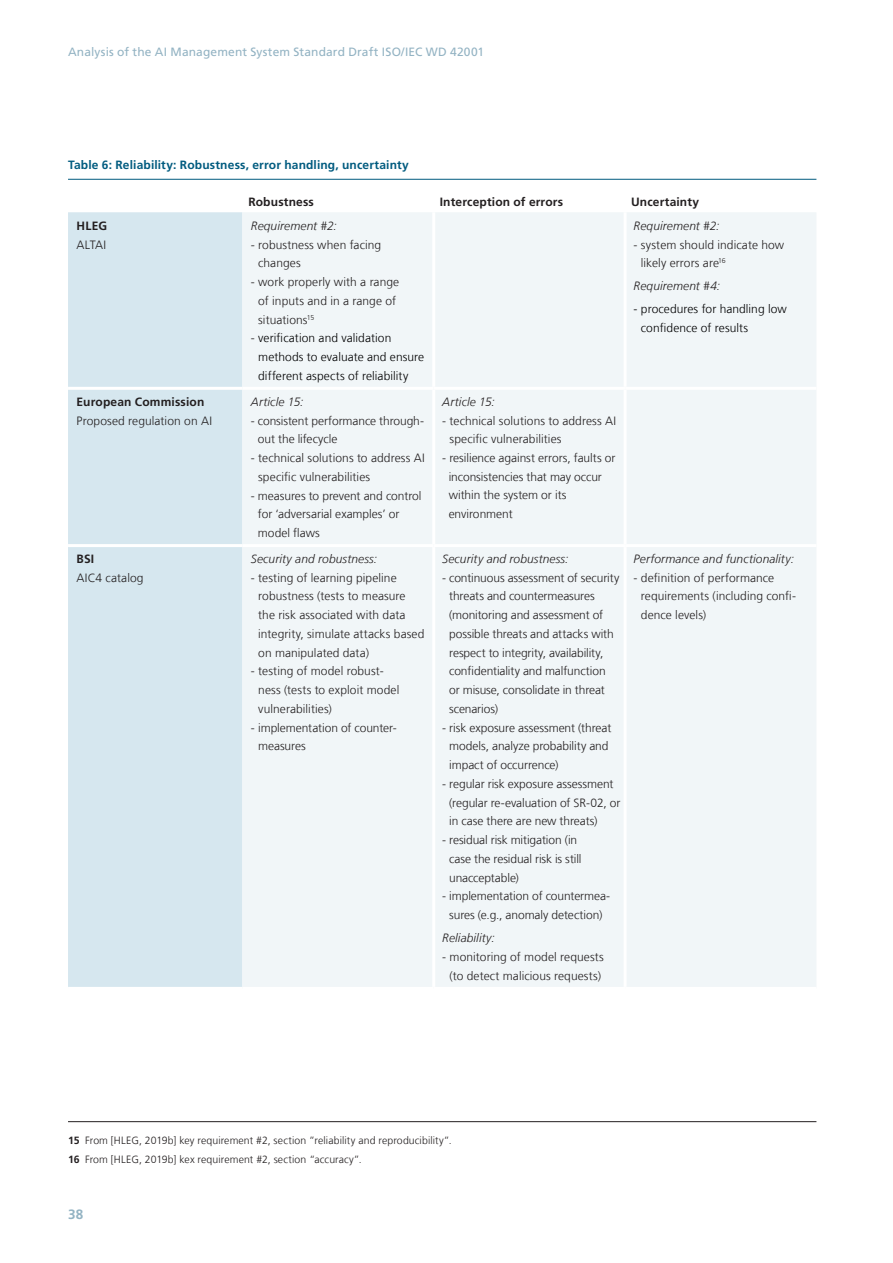
<style>
.page{position:relative;width:893px;height:1263px;background:#fff}
.page>*{position:absolute;margin:0;border:0;box-sizing:border-box;transform-origin:0 0}
.t1{font:700 13.5px "Frutiger LT Com";color:#93b3c3}
.t2{font:300 12px/18.8px "Frutiger LT Com";color:#231f20}
.t3{font:italic 300 12px "Frutiger LT Com";letter-spacing:.01em;color:#231f20}
.t4{font:300 12px/18.8px "Frutiger LT Com";letter-spacing:.005em;color:#000001}
.t5{font:700 12px "Frutiger LT Com";letter-spacing:.015em;color:#231f20}
.t6{font:12px "Frutiger LT Com";letter-spacing:.015em;color:#93b3c3}
.t7{font:700 12px "Frutiger LT Com";letter-spacing:.01em;color:#005b7f}
.t8{font:300 10.5px/18.8px "Frutiger LT Com";letter-spacing:.01em;color:#231f20}
.s1{font-style:italic}
.s2{color:#231f20}
.s3{font-weight:700}
</style>
<div class="page">
<hr style="left:68px;top:179px;width:748px;height:1px;background:#005b7f">
<div style="left:68px;top:212px;width:174px;height:775px;background:#d6e7ef"></div>
<div style="left:242px;top:212px;width:574px;height:775px;background:#f1f6f8"></div>
<hr style="left:432px;top:212px;width:3px;height:175px;background:#fff">
<hr style="left:624px;top:212px;width:3px;height:175px;background:#fff">
<hr style="left:68px;top:387px;width:174px;height:3px;background:#fff">
<hr style="left:242px;top:387px;width:192px;height:3px;background:#fff">
<hr style="left:434px;top:387px;width:191px;height:3px;background:#fff">
<hr style="left:432px;top:390px;width:3px;height:154px;background:#fff">
<hr style="left:625px;top:387px;width:191px;height:3px;background:#fff">
<hr style="left:624px;top:390px;width:3px;height:154px;background:#fff">
<hr style="left:68px;top:544px;width:174px;height:3px;background:#fff">
<hr style="left:242px;top:544px;width:192px;height:3px;background:#fff">
<hr style="left:434px;top:544px;width:191px;height:3px;background:#fff">
<hr style="left:432px;top:547px;width:3px;height:440px;background:#fff">
<hr style="left:625px;top:544px;width:191px;height:3px;background:#fff">
<hr style="left:624px;top:547px;width:3px;height:440px;background:#fff">
<hr style="left:68px;top:1121px;width:748px;height:1px;background:#231f20">
<p class="t6" style="left:68px;top:45px;width:418px">Analysis of the AI Management System Standard Draft ISO/IEC WD 42001</p>
<p class="t7" style="left:68px;top:158px;width:342px">Table 6: Reliability: Robustness, error handling, uncertainty</p>
<p class="t5" style="left:248px;top:195px;width:67px">Robustness</p>
<p class="t5" style="left:440px;top:195px;width:125px">Interception of errors</p>
<p class="t5" style="left:631px;top:195px;width:70px">Uncertainty</p>
<p class="t5" style="left:77px;top:219px;width:32px">HLEG</p>
<p class="t2" style="left:77px;top:235px;width:31px">ALTAI</p>
<p class="t3" style="left:634px;top:218px;width:87px">Requirement #2:</p>
<p class="t2" style="left:641px;top:235px;width:145px;text-indent:-7px">- system should indicate how likely errors are<sup>16</sup></p>
<p class="t3" style="left:634px;top:279px;width:88px">Requirement #4:</p>
<p class="t4" style="left:641px;top:300px;width:147px;text-indent:-7px">- procedures for handling low confidence of results</p>
<p class="t3" style="left:251px;top:218px;width:87px">Requirement #2:</p>
<p class="t2" style="left:258px;top:235px;width:124px;text-indent:-7px"><span class="s1">-</span> robustness when facing changes</p>
<p class="t2" style="left:258px;top:273px;width:143px;text-indent:-7px">- work properly with a range of inputs and in a range of situations<sup>15</sup></p>
<p class="t4" style="left:258px;top:329px;width:167px;text-indent:-7px"><span class="s2">-</span> verification and validation methods to evaluate and ensure different aspects of reliability</p>
<p class="t5" style="left:77px;top:395px;width:129px">European Commission</p>
<p class="t2" style="left:77px;top:411px;width:137px">Proposed regulation on AI</p>
<p class="t5" style="left:77px;top:552px;width:19px">BSI</p>
<p class="t2" style="left:77px;top:568px;width:69px">AIC4 catalog</p>
<p class="t3" style="left:251px;top:394px;width:54px">Article 15:</p>
<p class="t2" style="left:258px;top:411px;width:168px;text-indent:-7px">- consistent performance through&shy;out the lifecycle</p>
<p class="t2" style="left:258px;top:449px;width:168px;text-indent:-7px">- technical solutions to address AI specific vulnerabilities</p>
<p class="t2" style="left:258px;top:486px;width:165px;text-indent:-7px">- measures to prevent and control for ‘adversarial examples’ or model flaws</p>
<p class="t3" style="left:251px;top:552px;width:128px">Security and robustness:</p>
<p class="t2" style="left:258px;top:568px;width:168px;text-indent:-7px">- testing of learning pipeline robustness (tests to measure the risk associated with data integrity, simulate attacks based on manipulated data)</p>
<p class="t2" style="left:258px;top:662px;width:143px;text-indent:-7px">- testing of model robust&shy;ness (tests to exploit model vulnerabilities)</p>
<p class="t2" style="left:258px;top:718px;width:139px;text-indent:-7px">- implementation of counter&shy;measures</p>
<p class="t3" style="left:442px;top:394px;width:54px">Article 15:</p>
<p class="t2" style="left:450px;top:411px;width:168px;text-indent:-7px">- technical solutions to address AI specific vulnerabilities</p>
<p class="t2" style="left:449px;top:449px;width:168px;text-indent:-6px">- resilience against errors, faults or inconsistencies that may occur within the system or its environment</p>
<p class="t3" style="left:442px;top:552px;width:128px">Security and robustness:</p>
<p class="t2" style="left:449px;top:568px;width:172px;text-indent:-7px">- continuous assessment of security threats and countermeasures (monitoring and assessment of possible threats and attacks with respect to integrity, availability, confidentiality and malfunction<br>or misuse, consolidate in threat scenarios)</p>
<p class="t2" style="left:449px;top:718px;width:164px;text-indent:-7px">- risk exposure assessment (threat models, analyze probability and impact of occurrence)</p>
<p class="t2" style="left:449px;top:774px;width:173px;text-indent:-7px">- regular risk exposure assessment (regular re-evaluation of SR-02, or in case there are new threats)</p>
<p class="t2" style="left:449px;top:831px;width:134px;text-indent:-7px">- residual risk mitigation (in case the residual risk is still unacceptable)</p>
<p class="t2" style="left:442px;top:887px;width:170px;text-align:center">- implementation of countermea&shy;sures (e.g., anomaly detection)</p>
<p class="t3" style="left:442px;top:931px;width:54px">Reliability:</p>
<p class="t2" style="left:442px;top:947px;width:163px;text-align:center">- monitoring of model requests (to detect malicious requests)</p>
<p class="t3" style="left:634px;top:551px;width:162px">Performance and functionality:</p>
<p class="t2" style="left:641px;top:568px;width:157px;text-indent:-7px">- definition of performance requirements (including confi&shy;dence levels)</p>
<p class="t8" style="left:68px;top:1131px;width:385px"><span class="s3">15</span> From [HLEG, 2019b] key requirement #2, section ”reliability and reproducibility”.<br><span class="s3">16</span> From [HLEG, 2019b] kex requirement #2, section “accuracy”.</p>
<p class="t1" style="left:68px;top:1207px;width:17px">38</p>
</div>
